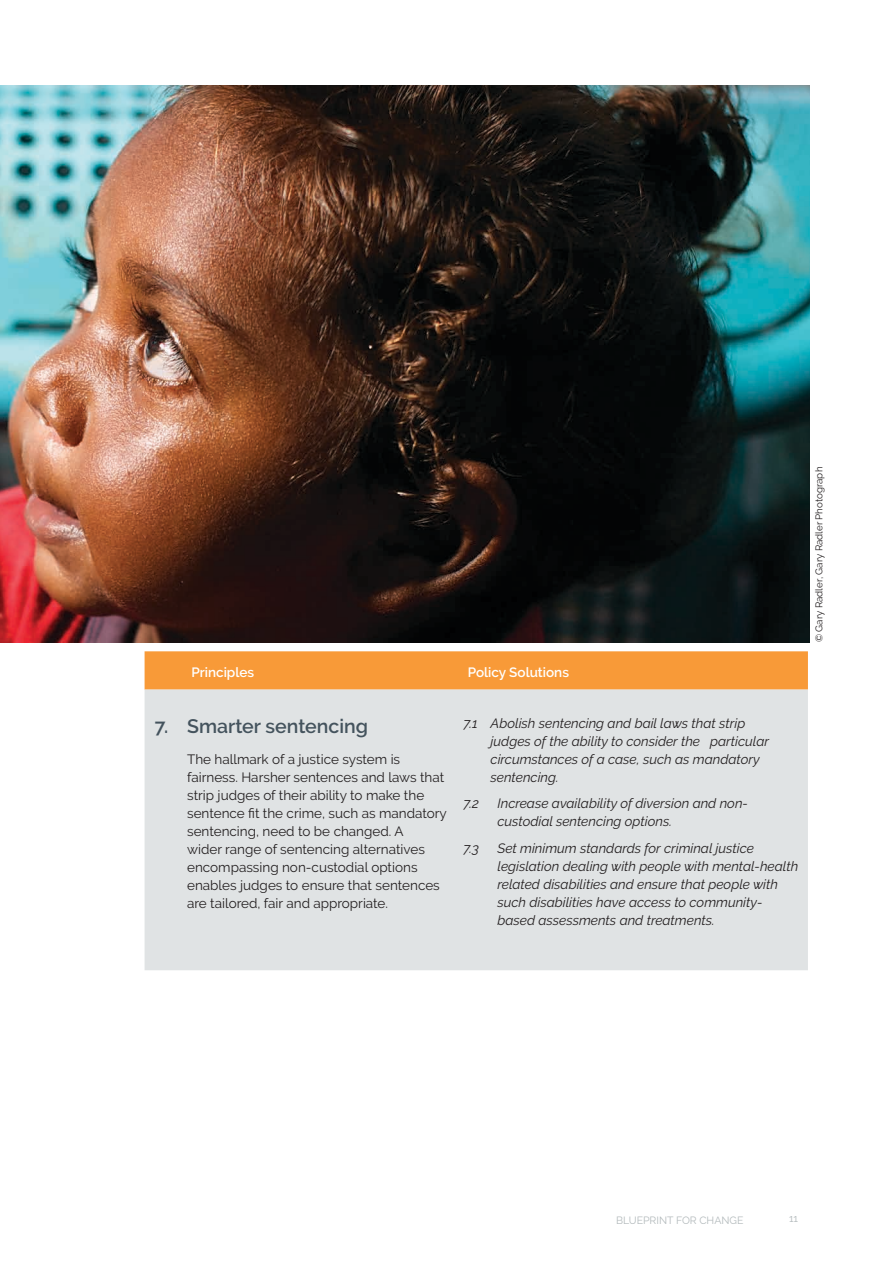
<style>
.page{position:relative;width:893px;height:1263px;background:#fff}
.page>*{position:absolute;margin:0;border:0;box-sizing:border-box;transform-origin:0 0}
.t1{font:600 19.5px "Raleway";color:#44535d}
.t2{font:italic 13.5px/18px "Raleway";color:#231f20}
.t3{font:13.5px/18px "Raleway";color:#231f20}
.t4{font:600 13.5px "Raleway";color:#fff}
.t5{font:10.5px "Raleway";color:#b3babc}
.t6{font:9.75px "Raleway";color:#231f20}
</style>
<div class="page">
<div style="left:145px;top:651px;width:663px;height:39px;background:#f89a38"></div>
<div style="left:145px;top:690px;width:663px;height:280px;background:#e0e3e4"></div>
<img style="left:0;top:85px;width:809px;height:557px">
<p class="t4" style="left:191px;top:664px;width:64px">Principles</p>
<p class="t4" style="left:468px;top:664px;width:103px">Policy Solutions</p>
<h1 class="t1" style="left:155px;top:715px;width:215px">7. Smarter sentencing</h1>
<p class="t3" style="left:187px;top:750px;width:261px">The hallmark of a justice system is fairness. Harsher sentences and laws that strip judges of their ability to make the sentence fit the crime, such as mandatory sentencing, need to be changed. A<br>wider range of sentencing alternatives encompassing non-custodial options enables judges to ensure that sentences are tailored, fair and appropriate.</p>
<p class="t2" style="left:491px;top:714px;width:280px;text-indent:-27px">7.1 Abolish sentencing and bail laws that strip judges of the ability to consider the particular circumstances of a case, such as mandatory sentencing.</p>
<p class="t2" style="left:463px;top:794px;width:17px">7.2</p>
<p class="t2" style="left:497px;top:794px;width:252px">Increase availability of diversion and non&shy;custodial sentencing options.</p>
<p class="t2" style="left:463px;top:839px;width:17px">7.3</p>
<p class="t2" style="left:497px;top:839px;width:302px">Set minimum standards for criminal justice legislation dealing with people with mental-health related disabilities and ensure that people with such disabilities have access to community&shy;based assessments and treatments.</p>
<p class="t6" style="left:813px;top:642px;width:177px;rotate:-90deg">© Gary Radler, Gary Radler Photograph</p>
<p class="t5" style="left:616px;top:1214px;width:129px">BLUEPRINT FOR CHANGE</p>
<p class="t5" style="left:789px;top:1213px;width:10px">11</p>
</div>
